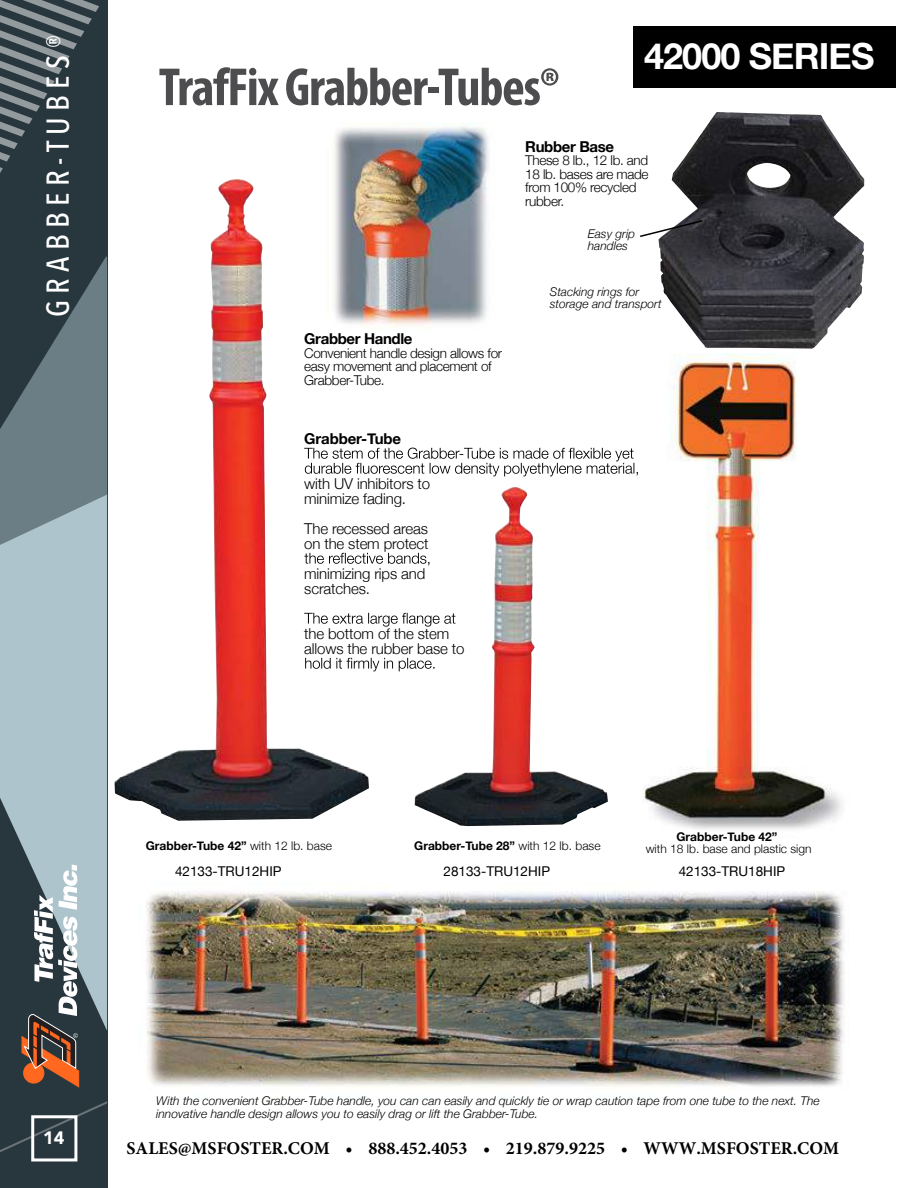
<style>
.page{position:relative;width:918px;height:1188px;background:#fff}
.page>*{position:absolute;margin:0;border:0;box-sizing:border-box;transform-origin:0 0}
.t1{font:700 condensed 54px "Myriad Pro";letter-spacing:-.025em;color:#4d4d4f}
.t2{font:700 36px "Helvetica Neue";letter-spacing:-.025em;color:#fff}
.t3{font:500 31.5px "Avenir Next Condensed";letter-spacing:.2em;color:#fff}
.t4{font:700 18px "Minion Pro";color:#000}
.t5{font:900 18px "Avenir";color:#fff}
.t6{font:300 15px/15px "Helvetica Neue";letter-spacing:-.01em;color:#000}
.t7{font:700 15px "Helvetica Neue";letter-spacing:-.025em;color:#000}
.t8{font:300 13.5px/13.5px "Helvetica Neue";letter-spacing:-.025em;color:#000}
.t9{font:13.5px "Helvetica Neue";color:#000}
.t10{font:italic 300 12px/12px "Helvetica Neue";color:#000}
.t11{font:700 12px "Helvetica Neue";color:#000}
.t12{font:300 12px "Helvetica Neue";color:#000}
.s1{font-weight:300}
</style>
<div class="page">
<div style="left:633px;top:26px;width:262px;height:62px;background:#000"></div>
<img style="left:114px;top:179px;width:255px;height:642px">
<img style="left:659px;top:112px;width:205px;height:237px">
<img style="left:643px;top:353px;width:199px;height:477px">
<img style="left:146px;top:891px;width:698px;height:196px">
<svg style="left:304px;top:448px;width:334px;height:28px"></svg>
<svg style="left:304px;top:553px;width:111px;height:13px"></svg>
<svg style="left:304px;top:613px;width:111px;height:14px"></svg>
<svg style="left:305px;top:658px;width:110px;height:13px"></svg>
<img style="left:325px;top:123px;width:164px;height:209px">
<svg style="left:640px;top:219px;width:64px;height:19px"></svg>
<img style="left:415px;top:487px;width:193px;height:339px">
<div style="left:0;top:0;width:107px;height:1188px;background:#28363d"></div>
<svg style="left:0;top:0;width:99px;height:173px"></svg>
<svg style="left:0;top:257px;width:107px;height:238px"></svg>
<svg style="left:0;top:495px;width:107px;height:536px;background:#99afb7"></svg>
<svg style="left:0;top:1101px;width:107px;height:51px"></svg>
<svg style="left:22px;top:865px;width:57px;height:222px"></svg>
<div style="left:31px;top:1115px;width:46px;height:46px;border:3px solid #fff"></div>
<h3 class="t3" style="left:39px;top:317px;width:285px;rotate:-90deg">GRABBER-TUBES®</h3>
<h1 class="t1" style="left:159px;top:53px;width:403px">TrafFix Grabber-Tubes®</h1>
<h2 class="t2" style="left:644px;top:34px;width:232px">42000 SERIES</h2>
<p class="t7" style="left:525px;top:137px;width:90px">Rubber Base</p>
<p class="t8" style="left:525px;top:153px;width:125px">These 8 lb., 12 lb. and<br>18 lb. bases are made from 100% recycled rubber.</p>
<p class="t7" style="left:304px;top:330px;width:110px">Grabber Handle</p>
<p class="t8" style="left:304px;top:346px;width:199px">Convenient handle design allows for easy movement and placement of<br>Grabber-Tube.</p>
<p class="t7" style="left:304px;top:429px;width:98px">Grabber-Tube</p>
<p class="t6" style="left:304px;top:475px;width:127px">with UV inhibitors to minimize fading.</p>
<p class="t6" style="left:304px;top:520px;width:126px">The recessed areas on the stem protect</p>
<p class="t6" style="left:304px;top:565px;width:123px">minimizing rips and scratches.</p>
<p class="t6" style="left:304px;top:625px;width:162px">the bottom of the stem allows the rubber base to</p>
<p class="t10" style="left:588px;top:227px;width:49px">Easy grip handles</p>
<p class="t10" style="left:550px;top:286px;width:113px">Stacking rings for storage and transport</p>
<p class="t11" style="left:146px;top:838px;width:188px">Grabber-Tube 42” <span class="s1">with 12 lb. base</span></p>
<p class="t9" style="left:175px;top:863px;width:108px">42133-TRU12HIP</p>
<p class="t11" style="left:414px;top:838px;width:188px">Grabber-Tube 28” <span class="s1">with 12 lb. base</span></p>
<p class="t9" style="left:444px;top:863px;width:108px">28133-TRU12HIP</p>
<p class="t11" style="left:677px;top:829px;width:102px">Grabber-Tube 42”</p>
<p class="t12" style="left:646px;top:841px;width:167px">with 18 lb. base and plastic sign</p>
<p class="t9" style="left:679px;top:863px;width:108px">42133-TRU18HIP</p>
<h3 class="t5" style="left:43px;top:1123px;width:23px">14</h3>
<p class="t10" style="left:156px;top:1094px;width:665px;line-height:13.5px">With the convenient Grabber-Tube handle, you can can easily and quickly tie or wrap caution tape from one tube to the next. The innovative handle design allows you to easily drag or lift the Grabber-Tube.</p>
<h3 class="t4" style="left:127px;top:1138px;width:714px">SALES@MSFOSTER.COM • 888.452.4053 • 219.879.9225 • WWW.MSFOSTER.COM</h3>
</div>
